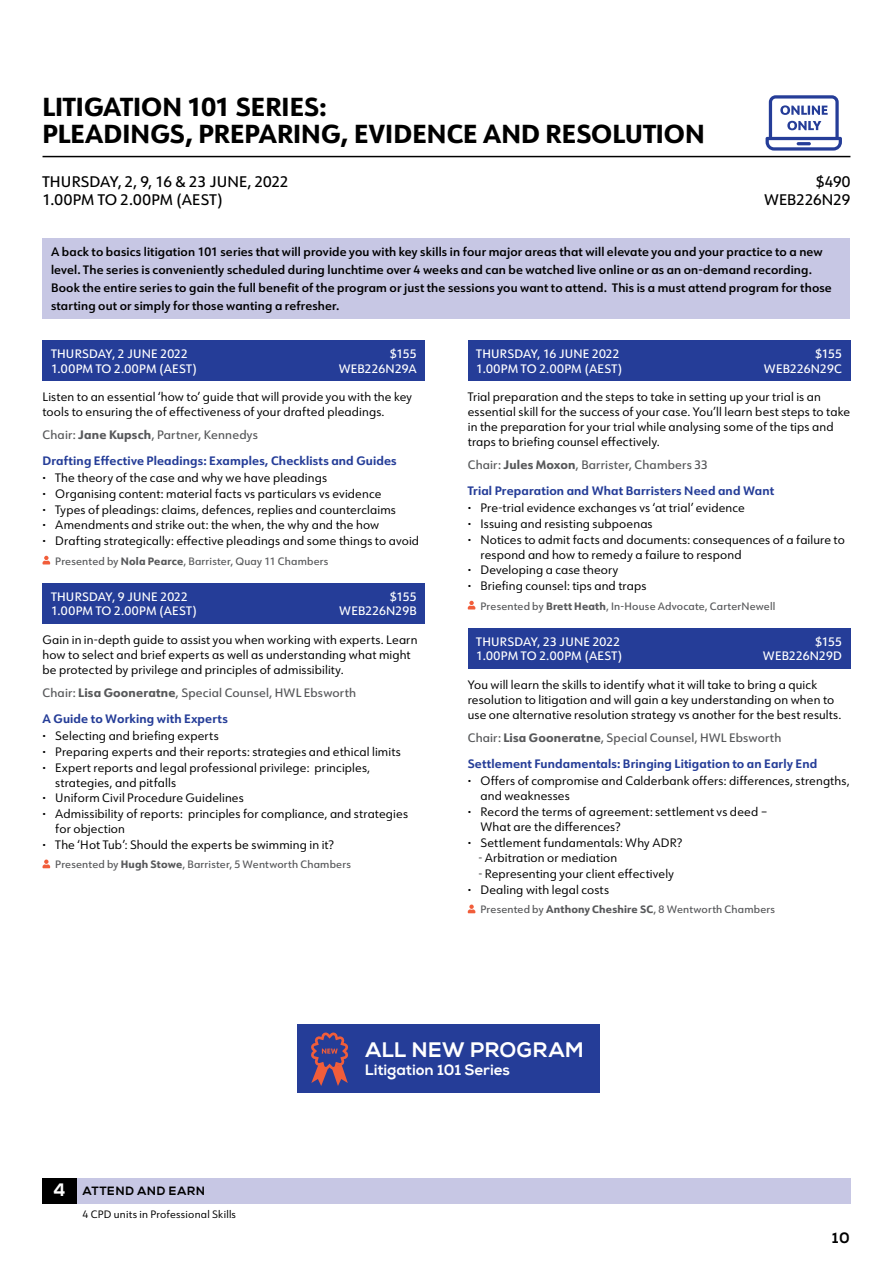
<style>
.page{position:relative;width:893px;height:1263px;background:#fff}
.page>*{position:absolute;margin:0;border:0;box-sizing:border-box;transform-origin:0 0}
.t1{font:800 25.5px/27px "URW Form";letter-spacing:.005em;color:#000}
.t2{font:21px "Nexa X Bold";letter-spacing:.005em;color:#fff}
.t3{font:500 15px "URW Form";letter-spacing:.005em;color:#000}
.t4{font:15px "Nexa X Bold";letter-spacing:-.005em;color:#fff}
.t5{font:15px "Nexa X Bold";color:#000}
.t6{font:12px/15px "URW Form";letter-spacing:.01em;color:#000}
.t7{font:600 12px/18px "URW Form";letter-spacing:.01em;color:#000}
.t8{font:700 12px/25.7px "URW Form";letter-spacing:.01em;color:#253d98}
.t9{font:500 12px "URW Form";letter-spacing:.015em;color:#fff}
.t10{font:500 12px/25.7px "URW Form";letter-spacing:.01em;color:#58595b}
.t11{font:12px "Nexa X Bold";letter-spacing:.03em;color:#000}
.t12{font:500 10.5px "URW Form";letter-spacing:.015em;color:#58595b}
.t13{font:10.5px "URW Form";letter-spacing:.02em;color:#000}
.s1{font-weight:500;color:#58595b}
.s2{font-weight:800;color:#58595b}
.s3{font-weight:700}
.s4{font-weight:800}
.s5{font-weight:700;color:#253d98}
.s6{font-weight:300}
.s7{font-size:18px;color:#fff}
</style>
<div class="page">
<hr style="left:43px;top:156px;width:807px;height:1px;background:#000">
<svg style="left:766px;top:95px;width:76px;height:56px"></svg>
<div style="left:43px;top:340px;width:382px;height:41px;background:#253d98"></div>
<svg style="left:43px;top:556px;width:7px;height:8px"></svg>
<div style="left:43px;top:583px;width:382px;height:41px;background:#253d98"></div>
<svg style="left:43px;top:859px;width:7px;height:9px"></svg>
<div style="left:468px;top:340px;width:382px;height:41px;background:#253d98"></div>
<svg style="left:468px;top:601px;width:7px;height:8px"></svg>
<div style="left:468px;top:628px;width:382px;height:41px;background:#253d98"></div>
<svg style="left:468px;top:904px;width:7px;height:9px"></svg>
<div style="left:43px;top:1178px;width:34px;height:25px;background:#000"></div>
<div style="left:77px;top:1178px;width:773px;height:25px;background:#c7c7e4"></div>
<div style="left:43px;top:238px;width:807px;height:81px;background:#c7c7e4"></div>
<div style="left:297px;top:1025px;width:303px;height:68px;background:#253d98"></div>
<svg style="left:311px;top:1032px;width:37px;height:54px"></svg>
<h1 class="t1" style="left:43px;top:92px;width:664px">LITIGATION 101 SERIES:<br>PLEADINGS, PREPARING, EVIDENCE AND RESOLUTION</h1>
<p class="t3" style="left:43px;top:171px;width:248px">THURSDAY, 2, 9, 16 &amp; 23 JUNE, 2022</p>
<p class="t3" style="left:816px;top:171px;width:36px">$490</p>
<p class="t3" style="left:43px;top:189px;width:182px">1.00PM TO 2.00PM (AEST)</p>
<p class="t3" style="left:764px;top:189px;width:88px">WEB226N29</p>
<p class="t7" style="left:51px;top:243px;width:782px">A back to basics litigation 101 series that will provide you with key skills in four major areas that will elevate you and your practice to a new level. The series is conveniently scheduled during lunchtime over 4 weeks and can be watched live online or as an on-demand recording.<br>Book the entire series to gain the full benefit of the program or just the sessions you want to attend. This is a must attend program for those starting out or simply for those wanting a refresher.</p>
<p class="t9" style="left:51px;top:346px;width:139px">THURSDAY, 2 JUNE 2022</p>
<p class="t9" style="left:390px;top:346px;width:28px">$155</p>
<p class="t9" style="left:51px;top:360px;width:147px">1.00PM TO 2.00PM (AEST)</p>
<p class="t9" style="left:339px;top:360px;width:80px">WEB226N29A</p>
<p class="t6" style="left:43px;top:388px;width:371px">Listen to an essential ‘how to’ guide that will provide you with the key tools to ensuring the of effectiveness of your drafted pleadings.</p>
<p class="t8" style="left:43px;top:421px;width:356px"><span class="s1">Chair:</span> <span class="s2">Jane Kupsch</span><span class="s1">, Partner, Kennedys<br></span>Drafting Effective Pleadings: Examples, Checklists and Guides</p>
<p class="t6" style="left:43px;top:469px;width:378px;line-height:15.9px"><span class="s3">·</span> The theory of the case and why we have pleadings<br><span class="s3">·</span> Organising content: material facts vs particulars vs evidence<br><span class="s3">·</span> Types of pleadings: claims, defences, replies and counterclaims<br><span class="s3">·</span> Amendments and strike out: the when, the why and the how<br><span class="s3">·</span> Drafting strategically: effective pleadings and some things to avoid</p>
<p class="t12" style="left:55px;top:554px;width:275px">Presented by <span class="s4">Nola Pearce</span>, Barrister, Quay 11 Chambers</p>
<p class="t9" style="left:51px;top:588px;width:139px">THURSDAY, 9 JUNE 2022</p>
<p class="t9" style="left:390px;top:588px;width:28px">$155</p>
<p class="t9" style="left:51px;top:603px;width:147px">1.00PM TO 2.00PM (AEST)</p>
<p class="t9" style="left:339px;top:603px;width:79px">WEB226N29B</p>
<p class="t6" style="left:43px;top:631px;width:376px">Gain in in-depth guide to assist you when working with experts. Learn how to select and brief experts as well as understanding what might be protected by privilege and principles of admissibility.</p>
<p class="t10" style="left:43px;top:679px;width:315px">Chair: <span class="s4">Lisa Gooneratne</span>, Special Counsel, HWL Ebsworth<br><span class="s5">A Guide to Working with Experts</span></p>
<p class="t6" style="left:43px;top:728px;width:178px"><span class="s3">·</span> Selecting and briefing experts</p>
<p class="t6" style="left:43px;top:743px;width:360px"><span class="s3">·</span> Preparing experts and their reports: strategies and ethical limits</p>
<p class="t6" style="left:43px;top:759px;width:329px"><span class="s3">·</span> Expert reports and legal professional privilege: principles,</p>
<p class="t6" style="left:55px;top:774px;width:122px">strategies, and pitfalls</p>
<p class="t6" style="left:43px;top:790px;width:203px"><span class="s3">·</span> Uniform Civil Procedure Guidelines</p>
<p class="t6" style="left:43px;top:806px;width:367px"><span class="s3">·</span> Admissibility of reports: principles for compliance, and strategies</p>
<p class="t6" style="left:55px;top:821px;width:71px">for objection</p>
<p class="t6" style="left:43px;top:837px;width:293px"><span class="s3">·</span> The ‘Hot Tub’: Should the experts be swimming in it?</p>
<p class="t12" style="left:55px;top:857px;width:297px">Presented by <span class="s4">Hugh Stowe</span>, Barrister, 5 Wentworth Chambers</p>
<p class="t9" style="left:476px;top:346px;width:145px">THURSDAY, 16 JUNE 2022</p>
<p class="t9" style="left:815px;top:346px;width:28px">$155</p>
<p class="t9" style="left:476px;top:360px;width:147px">1.00PM TO 2.00PM (AEST)</p>
<p class="t9" style="left:764px;top:360px;width:80px">WEB226N29C</p>
<p class="t6" style="left:468px;top:388px;width:384px">Trial preparation and the steps to take in setting up your trial is an essential skill for the success of your case. You’ll learn best steps to take in the preparation for your trial while analysing some of the tips and traps to briefing counsel effectively.</p>
<p class="t8" style="left:468px;top:451px;width:308px"><span class="s1">Chair:</span> <span class="s2">Jules Moxon</span><span class="s1">, Barrister, Chambers 33<br></span>Trial Preparation and What Barristers Need and Want</p>
<p class="t6" style="left:468px;top:500px;width:279px"><span class="s3">·</span> Pre-trial evidence exchanges vs ‘at trial’ evidence</p>
<p class="t6" style="left:468px;top:516px;width:186px"><span class="s3">·</span> Issuing and resisting subpoenas</p>
<p class="t6" style="left:468px;top:531px;width:379px"><span class="s3">·</span> Notices to admit facts and documents: consequences of a failure to</p>
<p class="t6" style="left:480px;top:546px;width:262px">respond and how to remedy a failure to respond</p>
<p class="t6" style="left:468px;top:562px;width:152px"><span class="s3">·</span> Developing a case theory</p>
<p class="t6" style="left:468px;top:578px;width:180px"><span class="s3">·</span> Briefing counsel: tips and traps</p>
<p class="t12" style="left:480px;top:599px;width:296px">Presented by <span class="s4">Brett Heath</span>, In-House Advocate, CarterNewell</p>
<p class="t9" style="left:476px;top:633px;width:146px">THURSDAY, 23 JUNE 2022</p>
<p class="t9" style="left:815px;top:633px;width:28px">$155</p>
<p class="t9" style="left:476px;top:648px;width:147px">1.00PM TO 2.00PM (AEST)</p>
<p class="t9" style="left:763px;top:648px;width:81px">WEB226N29D</p>
<p class="t6" style="left:468px;top:676px;width:375px">You will learn the skills to identify what it will take to bring a quick resolution to litigation and will gain a key understanding on when to use one alternative resolution strategy vs another for the best results.</p>
<p class="t8" style="left:468px;top:724px;width:351px"><span class="s1">Chair:</span> <span class="s2">Lisa Gooneratne</span><span class="s1">, Special Counsel, HWL Ebsworth<br></span>Settlement Fundamentals: Bringing Litigation to an Early End</p>
<p class="t6" style="left:468px;top:773px;width:383px"><span class="s3">·</span> Offers of compromise and Calderbank offers: differences, strengths,</p>
<p class="t6" style="left:480px;top:788px;width:91px">and weaknesses</p>
<p class="t6" style="left:468px;top:803px;width:301px"><span class="s3">·</span> Record the terms of agreement: settlement vs deed –</p>
<p class="t6" style="left:480px;top:818px;width:142px">What are the differences?</p>
<p class="t6" style="left:468px;top:834px;width:216px"><span class="s3">·</span> Settlement fundamentals: Why ADR?</p>
<p class="t6" style="left:478px;top:850px;width:140px"><span class="s6">-</span> Arbitration or mediation</p>
<p class="t6" style="left:468px;top:866px;width:208px;line-height:15.9px;text-indent:11px"><span class="s6">-</span> Representing your client effectively <span class="s3">·</span> Dealing with legal costs</p>
<p class="t12" style="left:480px;top:902px;width:296px">Presented by <span class="s4">Anthony Cheshire SC</span>, 8 Wentworth Chambers</p>
<p class="t11" style="left:54px;top:1183px;width:153px"><span class="s7">4</span> ATTEND AND EARN</p>
<p class="t13" style="left:83px;top:1207px;width:155px">4 CPD units in Professional Skills</p>
<h2 class="t2" style="left:365px;top:1037px;width:220px">ALL NEW PROGRAM</h2>
<p class="t4" style="left:365px;top:1061px;width:147px">Litigation 101 Series</p>
<p class="t5" style="left:832px;top:1229px;width:19px">10</p>
</div>
